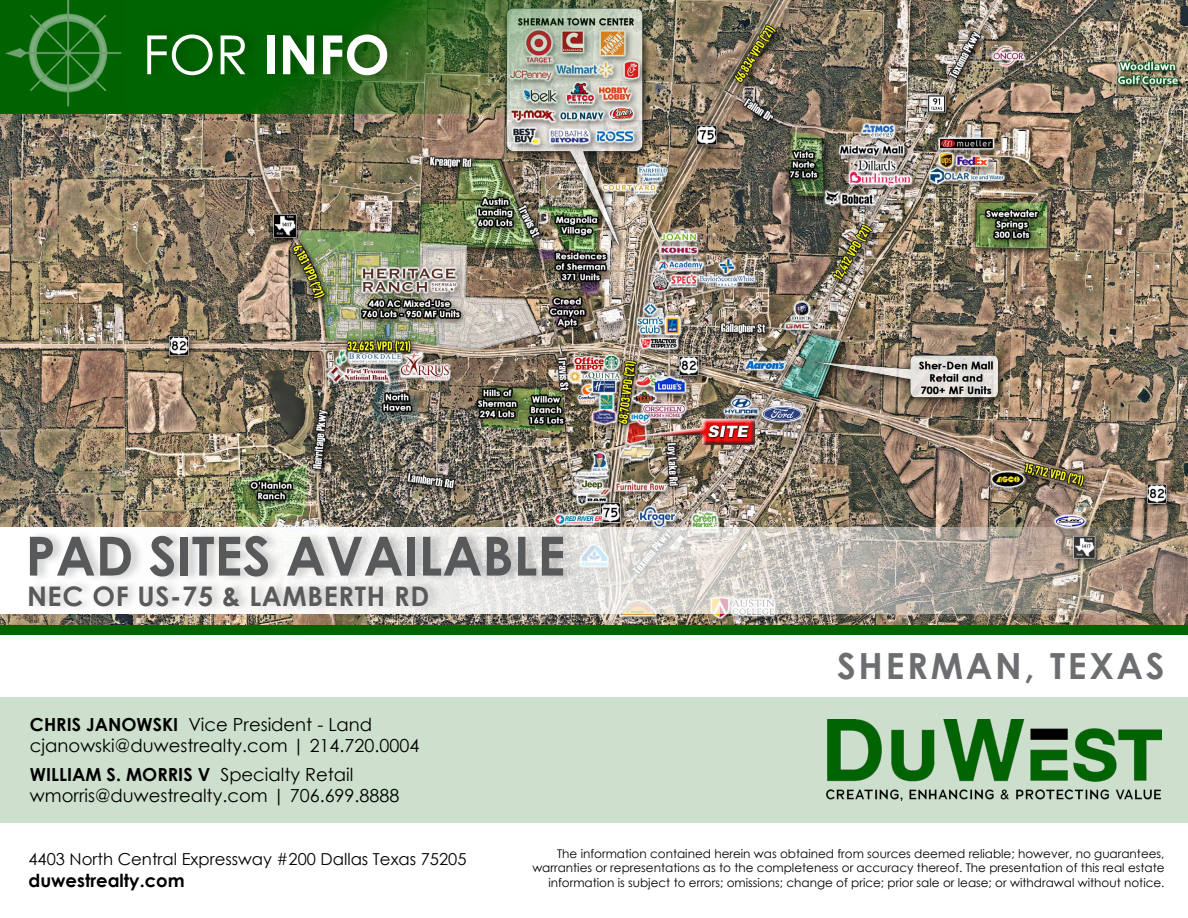
<style>
.page{position:relative;width:1188px;height:918px;background:#fff}
.page>*{position:absolute;margin:0;border:0;box-sizing:border-box;transform-origin:0 0}
.t1{font:700 54px "Century Gothic";color:#58595b}
.t2{font:700 54px "Century Gothic";color:#fff}
.t3{font:700 36px "Century Gothic";letter-spacing:.075em;color:#6d6e71}
.t4{font:700 27px "Century Gothic";letter-spacing:.025em;color:#58595b}
.t5{font:18px/21.6px "Century Gothic";color:#000}
.t6{font:700 18px "Century Gothic";color:#000}
.t7{font:16.5px "Century Gothic";color:#000}
.t8{font:12px/14.4px "Century Gothic";color:#000;text-align:right}
.s1{font-weight:400}
.s2{font-weight:700}
</style>
<div class="page">
<img style="left:0;top:114px;width:1188px;height:511px">
<img style="left:0;top:0;width:1188px;height:114px">
<img style="left:0;top:0;width:123px;height:110px">
<div style="left:0;top:697px;width:1188px;height:126px;background:#cde0cd"></div>
<svg style="left:0;top:527px;width:1188px;height:86px;background:#c4bcb5"></svg>
<div style="left:29px;top:528px;width:548px;height:56px;background:#000;opacity:.2"></div>
<div style="left:146px;top:27px;width:255px;height:56px;background:#000;opacity:.2"></div>
<div style="left:28px;top:579px;width:414px;height:35px;background:#000;opacity:.2"></div>
<img style="left:826px;top:719px;width:336px;height:82px">
<div style="left:0;top:625px;width:1188px;height:10px;background:#006401"></div>
<h1 class="t2" style="left:143px;top:14px;width:249px"><span class="s1">FOR</span> INFO</h1>
<h1 class="t1" style="left:26px;top:515px;width:541px">PAD SITES AVAILABLE</h1>
<h3 class="t4" style="left:27px;top:576px;width:404px">NEC OF US-75 &amp; LAMBERTH RD</h3>
<h3 class="t5" style="left:30px;top:713px;width:391px"><span class="s2">CHRIS JANOWSKI</span> Vice President - Land cjanowski@duwestrealty.com | 214.720.0004</h3>
<h3 class="t5" style="left:30px;top:763px;width:371px"><span class="s2">WILLIAM S. MORRIS V</span> Specialty Retail wmorris@duwestrealty.com | 706.699.8888</h3>
<h3 class="t7" style="left:28px;top:848px;width:440px">4403 North Central Expressway #200 Dallas Texas 75205</h3>
<h3 class="t6" style="left:28px;top:866px;width:158px">duwestrealty.com</h3>
<h2 class="t3" style="left:837px;top:638px;width:329px">SHERMAN, TEXAS</h2>
<p class="t8" style="left:532px;top:846px;width:634px">The information contained herein was obtained from sources deemed reliable; however, no guarantees, warranties or representations as to the completeness or accuracy thereof. The presentation of this real estate information is subject to errors; omissions; change of price; prior sale or lease; or withdrawal without notice.</p>
</div>
